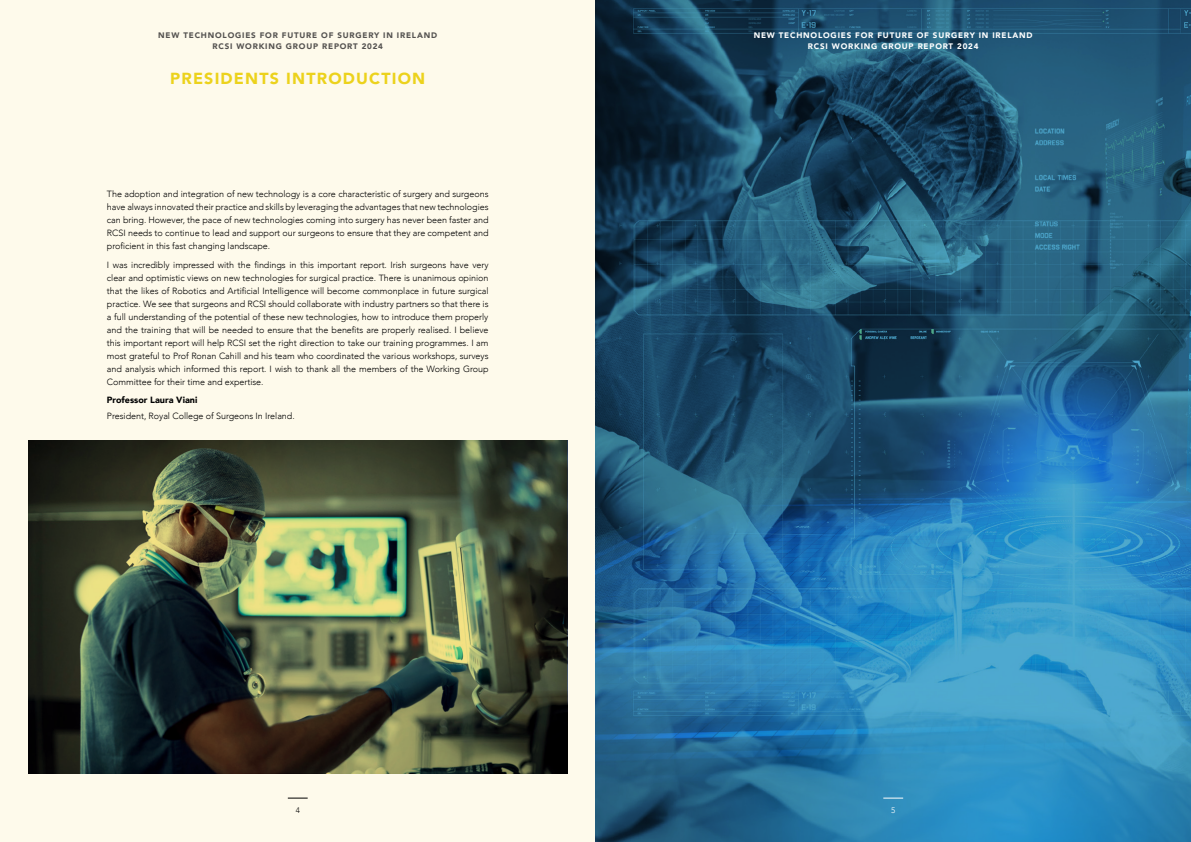
<style>
.page{position:relative;width:1191px;height:842px;background:#fff}
.page>*{position:absolute;margin:0;border:0;box-sizing:border-box;transform-origin:0 0}
.t1{font:900 16px "Avenir";letter-spacing:.075em;color:#ecd21c}
.t2{font:300 9px/13px "Avenir";letter-spacing:-.005em;color:#000;text-align:justify}
.t3{font:900 9px "Avenir";color:#000}
.t4{font:900 8px/11px "Avenir";letter-spacing:.1em;color:#545250;text-align:center}
.t5{font:900 8px/11px "Avenir";letter-spacing:.1em;color:#fff;text-align:center}
.t6{font:300 8px "Avenir";color:#000}
.t7{font:300 8px "Avenir";color:#fff}
</style>
<div class="page">
<div style="left:0;top:0;width:604px;height:842px;background:#fefaeb"></div>
<svg style="left:288px;top:798px;width:20px;height:1px"></svg>
<img style="left:28px;top:441px;width:539px;height:333px">
<svg style="left:595px;top:0;width:596px;height:842px;background:#24658c"></svg>
<svg style="left:883px;top:798px;width:20px;height:1px"></svg>
<p class="t4" style="left:158px;top:29px;width:280px">NEW TECHNOLOGIES FOR FUTURE OF SURGERY IN IRELAND<br>RCSI WORKING GROUP REPORT 2024</p>
<h1 class="t1" style="left:170px;top:65px;width:257px">PRESIDENTS INTRODUCTION</h1>
<p class="t2" style="left:107px;top:187px;width:383px">The adoption and integration of new technology is a core characteristic of surgery and surgeons have always innovated their practice and skills by leveraging the advantages that new technologies can bring. However, the pace of new technologies coming into surgery has never been faster and RCSI needs to continue to lead and support our surgeons to ensure that they are competent and proficient in this fast changing landscape.</p>
<p class="t2" style="left:107px;top:258px;width:383px">I was incredibly impressed with the findings in this important report. Irish surgeons have very clear and optimistic views on new technologies for surgical practice. There is unanimous opinion that the likes of Robotics and Artificial Intelligence will become commonplace in future surgical practice. We see that surgeons and RCSI should collaborate with industry partners so that there is a full understanding of the potential of these new technologies, how to introduce them properly and the training that will be needed to ensure that the benefits are properly realised. I believe this important report will help RCSI set the right direction to take our training programmes. I am most grateful to Prof Ronan Cahill and his team who coordinated the various workshops, surveys and analysis which informed this report. I wish to thank all the members of the Working Group Committee for their time and expertise.</p>
<p class="t3" style="left:107px;top:392px;width:92px">Professor Laura Viani</p>
<p class="t2" style="left:107px;top:409px;width:189px">President, Royal College of Surgeons In Ireland.</p>
<p class="t6" style="left:296px;top:806px;width:6px">4</p>
<p class="t5" style="left:754px;top:29px;width:280px">NEW TECHNOLOGIES FOR FUTURE OF SURGERY IN IRELAND<br>RCSI WORKING GROUP REPORT 2024</p>
<p class="t7" style="left:891px;top:806px;width:6px">5</p>
</div>
